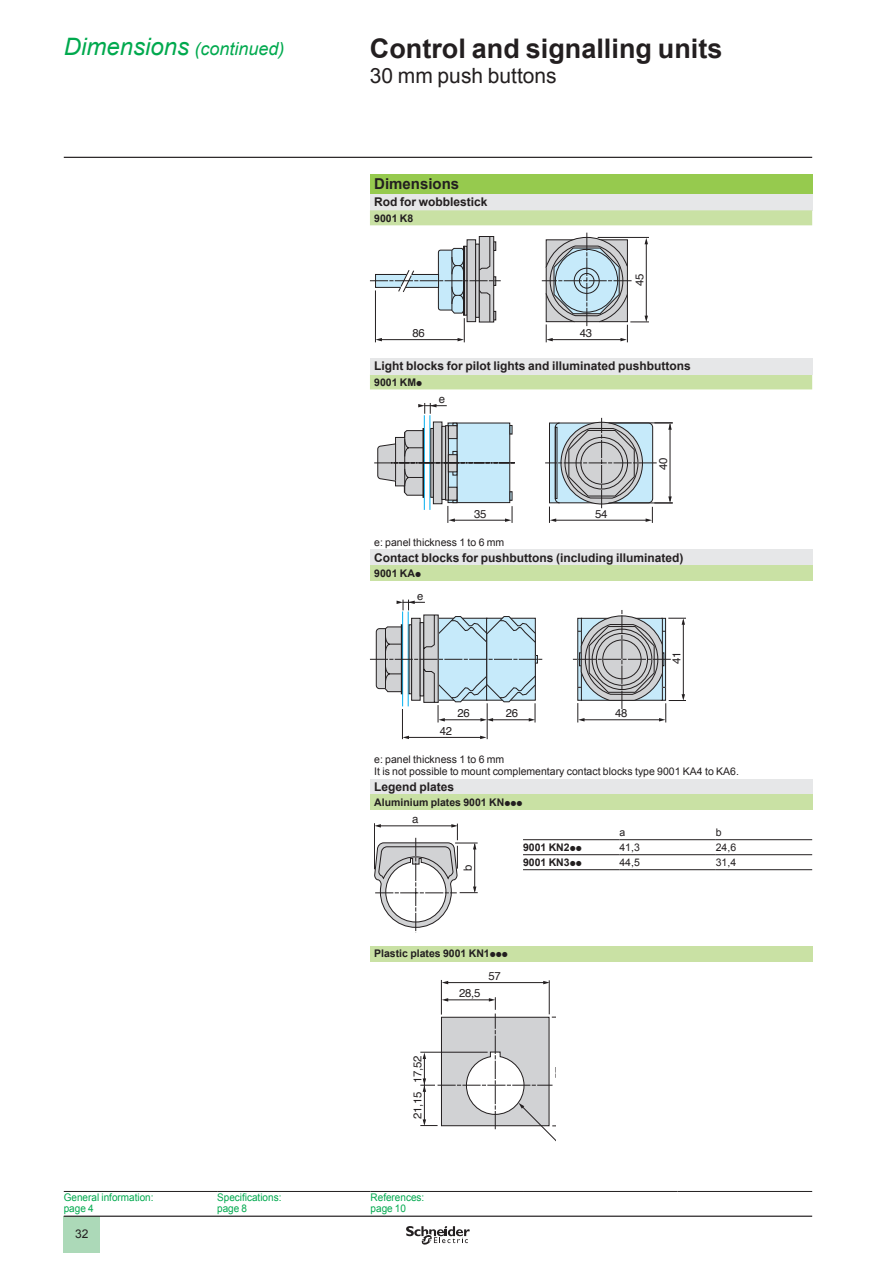
<style>
.page{position:relative;width:893px;height:1263px;background:#fff}
.page>*{position:absolute;margin:0;border:0;box-sizing:border-box;transform-origin:0 0}
.t1{font:700 27px "Arial";color:#231f20}
.t2{font:21px "Arial";color:#231f20}
.t3{font:italic 18px "Arial";color:#00a94e}
.t4{font:700 15px "Arial";color:#231f20}
.t5{font:700 12px "Arial";color:#231f20}
.t6{font:12px "Arial";color:#231f20}
.t7{font:11.4px "Helvetica";letter-spacing:-.02em;color:#231f20}
.t8{font:11.25px "Helvetica";letter-spacing:-.02em;color:#231f20}
.t9{font:10.5px/12px "Arial";color:#231f20}
.t10{font:700 10.5px "Arial";color:#231f20}
.t11{font:10.5px/10.5px "Arial";color:#00a94e;scale:.95 1}
.s1{font-size:24px}
.s2{font-family:"Graph Schneider"}
</style>
<div class="page">
<hr style="left:64px;top:157px;width:748px;height:1px;background:#231f20">
<div style="left:63px;top:1217px;width:37px;height:36px;background:#acd9b8"></div>
<hr style="left:64px;top:1215px;width:748px;height:2px;background:#231f20">
<svg style="left:406px;top:1226px;width:64px;height:19px"></svg>
<div style="left:370px;top:174px;width:442px;height:20px;background:#96ca4e"></div>
<div style="left:370px;top:194px;width:442px;height:16px;background:#e6e7e8"></div>
<svg style="left:370px;top:210px;width:442px;height:179px"></svg>
<div style="left:370px;top:358px;width:442px;height:16px;background:#e6e7e8"></div>
<hr style="left:429px;top:415px;width:1px;height:95px;background:#00aeef">
<hr style="left:424px;top:415px;width:1px;height:95px;background:#00aeef">
<svg style="left:374px;top:423px;width:141px;height:100px"></svg>
<svg style="left:545px;top:418px;width:128px;height:105px"></svg>
<svg style="left:418px;top:403px;width:29px;height:11px"></svg>
<div style="left:370px;top:549px;width:442px;height:17px;background:#e6e7e8"></div>
<div style="left:370px;top:566px;width:442px;height:15px;background:#c9e1a4"></div>
<div style="left:370px;top:779px;width:442px;height:16px;background:#e6e7e8"></div>
<div style="left:370px;top:795px;width:442px;height:15px;background:#c9e1a4"></div>
<div style="left:370px;top:946px;width:442px;height:15px;background:#c9e1a4"></div>
<hr style="left:716px;top:869px;width:96px;height:1px;background:#231f20">
<hr style="left:619px;top:869px;width:97px;height:1px;background:#231f20">
<hr style="left:523px;top:869px;width:96px;height:1px;background:#231f20">
<hr style="left:716px;top:839px;width:96px;height:1px;background:#231f20">
<hr style="left:716px;top:854px;width:96px;height:1px;background:#231f20">
<hr style="left:619px;top:839px;width:97px;height:1px;background:#231f20">
<hr style="left:619px;top:854px;width:97px;height:1px;background:#231f20">
<hr style="left:523px;top:839px;width:96px;height:1px;background:#231f20">
<hr style="left:523px;top:854px;width:96px;height:1px;background:#231f20">
<svg style="left:374px;top:823px;width:104px;height:110px"></svg>
<div style="left:370px;top:231px;width:279px;height:111px;background:#fff"></div>
<svg style="left:542px;top:232px;width:107px;height:110px"></svg>
<hr style="left:598px;top:237px;width:51px;height:1px;background:#231f20">
<svg style="left:370px;top:236px;width:131px;height:106px"></svg>
<hr style="left:487px;top:703px;width:1px;height:36px;background:#231f20">
<hr style="left:402px;top:709px;width:1px;height:30px;background:#231f20">
<hr style="left:409px;top:737px;width:72px;height:1px;background:#231f20">
<svg style="left:480px;top:736px;width:6px;height:3px"></svg>
<svg style="left:403px;top:736px;width:6px;height:3px"></svg>
<svg style="left:573px;top:610px;width:113px;height:112px"></svg>
<svg style="left:370px;top:600px;width:173px;height:122px"></svg>
<hr style="left:445px;top:982px;width:101px;height:1px;background:#231f20">
<svg style="left:543px;top:981px;width:6px;height:3px"></svg>
<svg style="left:442px;top:981px;width:6px;height:3px"></svg>
<hr style="left:441px;top:980px;width:1px;height:34px;background:#231f20">
<hr style="left:549px;top:980px;width:1px;height:34px;background:#231f20">
<svg style="left:420px;top:997px;width:136px;height:145px"></svg>
<hr style="left:64px;top:1191px;width:153px;height:1px;background:#231f20">
<hr style="left:217px;top:1191px;width:154px;height:1px;background:#231f20">
<hr style="left:371px;top:1191px;width:153px;height:1px;background:#231f20">
<hr style="left:524px;top:1191px;width:153px;height:1px;background:#231f20">
<hr style="left:677px;top:1191px;width:135px;height:1px;background:#231f20">
<h3 class="t3" style="left:64px;top:37px;width:222px"><span class="s1">Dimensions</span> (continued)</h3>
<h1 class="t1" style="left:370px;top:30px;width:354px">Control and signalling units</h1>
<h2 class="t2" style="left:370px;top:62px;width:188px">30 mm push buttons</h2>
<p class="t4" style="left:374px;top:174px;width:87px">Dimensions</p>
<p class="t5" style="left:374px;top:194px;width:115px">Rod for wobblestick</p>
<p class="t10" style="left:374px;top:211px;width:41px">9001 K8</p>
<p class="t7" style="left:413px;top:324px;width:14px">86</p>
<p class="t7" style="left:580px;top:324px;width:14px">43</p>
<p class="t8" style="left:631px;top:286px;width:14px;rotate:-90deg">45</p>
<p class="t5" style="left:374px;top:358px;width:318px">Light blocks for pilot lights and illuminated pushbuttons</p>
<p class="t10" style="left:374px;top:375px;width:50px">9001 KM<span class="s2">p</span></p>
<p class="t7" style="left:439px;top:390px;width:8px">e</p>
<p class="t7" style="left:474px;top:505px;width:14px">35</p>
<p class="t7" style="left:595px;top:505px;width:14px">54</p>
<p class="t7" style="left:654px;top:470px;width:14px;rotate:-90deg">40</p>
<p class="t9" style="left:374px;top:536px;width:132px">e: panel thickness 1 to 6 mm</p>
<p class="t5" style="left:374px;top:549px;width:311px">Contact blocks for pushbuttons (including illuminated)</p>
<p class="t10" style="left:374px;top:566px;width:48px">9001 KA<span class="s2">p</span></p>
<p class="t7" style="left:417px;top:587px;width:8px">e</p>
<p class="t7" style="left:457px;top:704px;width:14px">26</p>
<p class="t7" style="left:506px;top:704px;width:14px">26</p>
<p class="t7" style="left:440px;top:722px;width:14px">42</p>
<p class="t7" style="left:615px;top:704px;width:14px">48</p>
<p class="t8" style="left:668px;top:664px;width:14px;rotate:-90deg">41</p>
<p class="t9" style="left:374px;top:753px;width:366px">e: panel thickness 1 to 6 mm<br>It is not possible to mount complementary contact blocks type 9001 KA4 to KA6.</p>
<p class="t5" style="left:374px;top:778px;width:82px">Legend plates</p>
<p class="t10" style="left:374px;top:795px;width:150px">Aluminium plates 9001 KN<span class="s2">ppp</span></p>
<p class="t7" style="left:412px;top:810px;width:8px">a</p>
<p class="t7" style="left:459px;top:871px;width:8px;rotate:-90deg">b</p>
<p class="t9" style="left:619px;top:826px;width:7px">a</p>
<p class="t9" style="left:716px;top:826px;width:7px">b</p>
<p class="t10" style="left:523px;top:840px;width:60px">9001 KN2<span class="s2">pp</span></p>
<p class="t9" style="left:619px;top:841px;width:22px">41,3</p>
<p class="t9" style="left:716px;top:841px;width:22px">24,6</p>
<p class="t10" style="left:523px;top:855px;width:60px">9001 KN3<span class="s2">pp</span></p>
<p class="t9" style="left:619px;top:856px;width:22px">44,5</p>
<p class="t9" style="left:716px;top:856px;width:22px">31,4</p>
<p class="t10" style="left:374px;top:947px;width:135px">Plastic plates 9001 KN1<span class="s2">ppp</span></p>
<p class="t8" style="left:409px;top:1083px;width:29px;rotate:-90deg">17,52</p>
<p class="t8" style="left:409px;top:1119px;width:29px;rotate:-90deg">21,15</p>
<p class="t7" style="left:459px;top:984px;width:23px">28,5</p>
<p class="t7" style="left:488px;top:967px;width:14px">57</p>
<p class="t8" style="left:551px;top:1079px;width:14px;rotate:-90deg">57</p>
<p class="t11" style="left:64px;top:1192px;width:96px">General information: page 4</p>
<p class="t11" style="left:217px;top:1192px;width:69px">Specifications: page 8</p>
<p class="t11" style="left:371px;top:1192px;width:58px">References: page 10</p>
<p class="t6" style="left:75px;top:1225px;width:15px">32</p>
</div>
